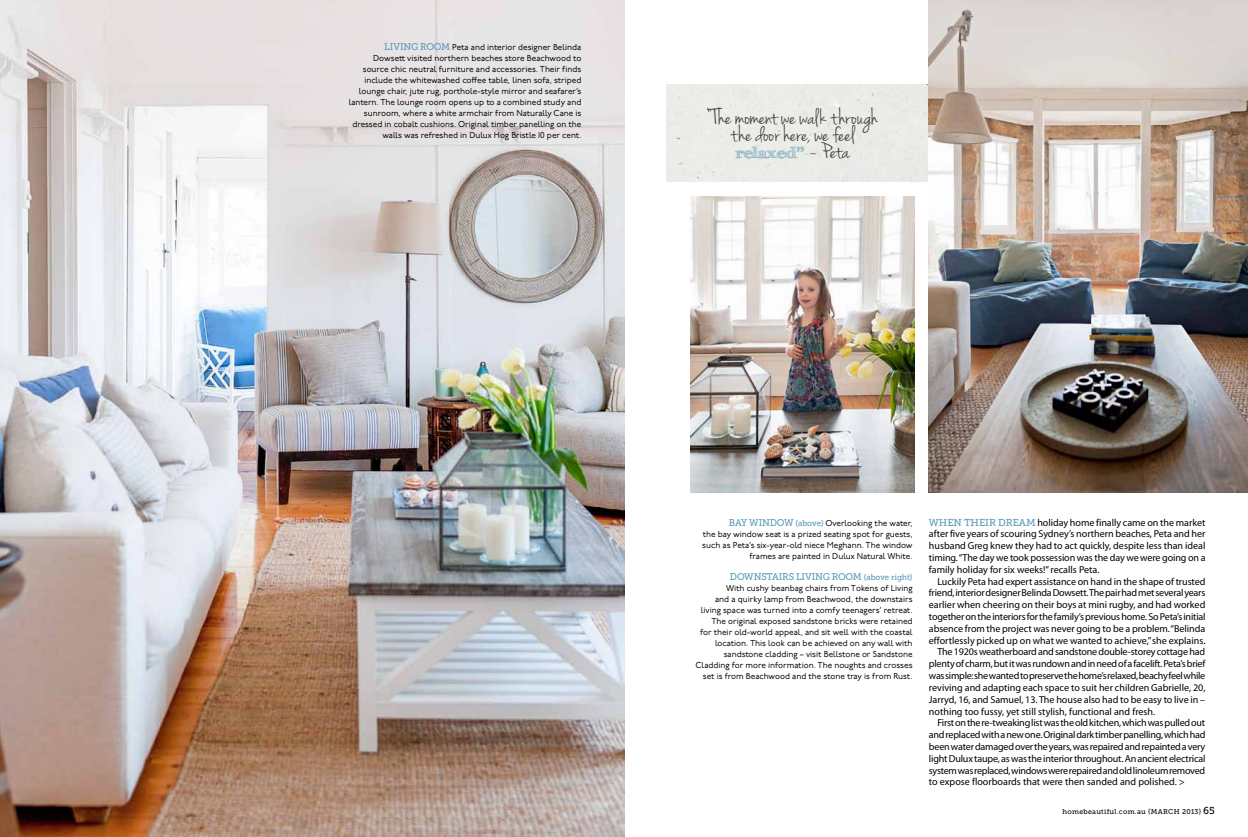
<style>
.page{position:relative;width:1248px;height:837px;background:#fff}
.page>*{position:absolute;margin:0;border:0;box-sizing:border-box;transform-origin:0 0}
.t1{font:23.1px/17.1px "Jenna Sue";color:#3e3d40;text-align:center;scale:1.1 1}
.t2{font:700 15.1px "FFF Tusj";color:#6da4bd;scale:1.1 1}
.t3{font:10.1px/11.8px "Myriad Pro";letter-spacing:-.015em;color:#000;text-align:justify}
.t4{font:10px "Museo Slab 500";color:#5a9bb7}
.t5{font:9.7px "Museo Slab 500";letter-spacing:-.02em;color:#5a9bb7}
.t6{font:8.6px/11px "P22 Underground Pro";letter-spacing:-.005em;color:#000;text-align:right}
.t7{font:7px "Museo Slab 500";letter-spacing:.04em;color:#000}
.s1{font-family:"Museo Slab 500";font-size:9.7px;color:#5a9bb7}
.s2{font-family:"Jenna Sue";font-weight:400;font-size:23.1px;color:#3e3d40}
.s3{font-family:"Museo Slab 500";font-size:8.2px;color:#5a9bb7}
.s4{font-size:8.2px}
.s5{font-size:10px}
</style>
<div class="page">
<img style="left:0;top:0;width:624px;height:836px">
<img style="left:690px;top:196px;width:223px;height:297px">
<img style="left:928px;top:0;width:319px;height:493px">
<p class="t6" style="left:348px;top:41px;width:234px"><span class="s1">LIVING ROOM</span> Peta and interior designer Belinda<br>Dowsett visited northern beaches store Beachwood to source chic neutral furniture and accessories. Their finds include the whitewashed coffee table, linen sofa, striped lounge chair, jute rug, porthole-style mirror and seafarer’s lantern. The lounge room opens up to a combined study and sunroom, where a white armchair from Naturally Cane is dressed in cobalt cushions. Original timber panelling on the walls was refreshed in Dulux Hog Bristle 10 per cent.</p>
<h1 class="t1" style="left:706px;top:111px;width:157px">“The moment we walk through the door here, we feel</h1>
<h2 class="t2" style="left:735px;top:144px;width:105px">relaxed” <span class="s2">~ Peta</span></h2>
<p class="t6" style="left:702px;top:516px;width:212px"><span class="s1">BAY WINDOW</span> <span class="s3">{above}</span> Overlooking the water,<br>the bay window seat is a prized seating spot for guests, such as Peta’s six-year-old niece Meghann. The window frames are painted in Dulux Natural White.</p>
<p class="t5" style="left:729px;top:570px;width:184px">DOWNSTAIRS LIVING ROOM <span class="s4">{above right}</span></p>
<p class="t6" style="left:695px;top:581px;width:218px">With cushy beanbag chairs from Tokens of Living<br>and a quirky lamp from Beachwood, the downstairs living space was turned into a comfy teenagers’ retreat.<br>The original exposed sandstone bricks were retained<br>for their old-world appeal, and sit well with the coastal location. This look can be achieved on any wall with sandstone cladding – visit Bellstone or Sandstone Cladding for more information. The noughts and crosses set is from Beachwood and the stone tray is from Rust.</p>
<p class="t3" style="left:928px;top:516px;width:278px;text-indent:108px">holiday home finally came on the market after five years of scouring Sydney’s northern beaches, Peta and her husband Greg knew they had to act quickly, despite less than ideal timing. “The day we took possession was the day we were going on a family holiday for six weeks!” recalls Peta.</p>
<p class="t3" style="left:937px;top:575px;width:269px">Luckily Peta had expert assistance on hand in the shape of trusted</p>
<p class="t3" style="left:928px;top:586px;width:278px">friend, interior designer Belinda Dowsett. The pair had met several years</p>
<p class="t3" style="left:928px;top:598px;width:278px">earlier when cheering on their boys at mini rugby, and had worked</p>
<p class="t3" style="left:928px;top:610px;width:278px">together on the interiors for the family’s previous home. So Peta’s initial</p>
<p class="t3" style="left:928px;top:622px;width:278px">absence from the project was never going to be a problem. “Belinda</p>
<p class="t3" style="left:928px;top:634px;width:278px">effortlessly picked up on what we wanted to achieve,” she explains.</p>
<p class="t3" style="left:937px;top:645px;width:269px">The 1920s weatherboard and sandstone double-storey cottage had</p>
<p class="t3" style="left:928px;top:657px;width:278px">plenty of charm, but it was rundown and in need of a facelift. Peta’s brief</p>
<p class="t3" style="left:928px;top:669px;width:278px">was simple: she wanted to preserve the home’s relaxed, beachy feel while</p>
<p class="t3" style="left:928px;top:681px;width:278px">reviving and adapting each space to suit her children Gabrielle, 20,</p>
<p class="t3" style="left:928px;top:693px;width:278px">Jarryd, 16, and Samuel, 13. The house also had to be easy to live in –</p>
<p class="t3" style="left:928px;top:704px;width:228px">nothing too fussy, yet still stylish, functional and fresh.</p>
<p class="t3" style="left:937px;top:716px;width:269px">First on the re-tweaking list was the old kitchen, which was pulled out</p>
<p class="t3" style="left:928px;top:728px;width:278px">and replaced with a new one. Original dark timber panelling, which had</p>
<p class="t3" style="left:928px;top:740px;width:278px">been water damaged over the years, was repaired and repainted a very</p>
<p class="t3" style="left:928px;top:752px;width:278px">light Dulux taupe, as was the interior throughout. An ancient electrical</p>
<p class="t3" style="left:928px;top:763px;width:278px">system was replaced, windows were repaired and old linoleum removed</p>
<p class="t3" style="left:928px;top:775px;width:257px">to expose floorboards that were then sanded and polished. &gt;</p>
<p class="t4" style="left:928px;top:516px;width:19px">When</p>
<p class="t4" style="left:963px;top:516px;width:8px">their</p>
<p class="t4" style="left:998px;top:516px;width:9px">dream</p>
<p class="t7" style="left:1062px;top:807px;width:154px">homebeautiful.com.au {MARCH 2013} <span class="s5">65</span></p>
</div>
